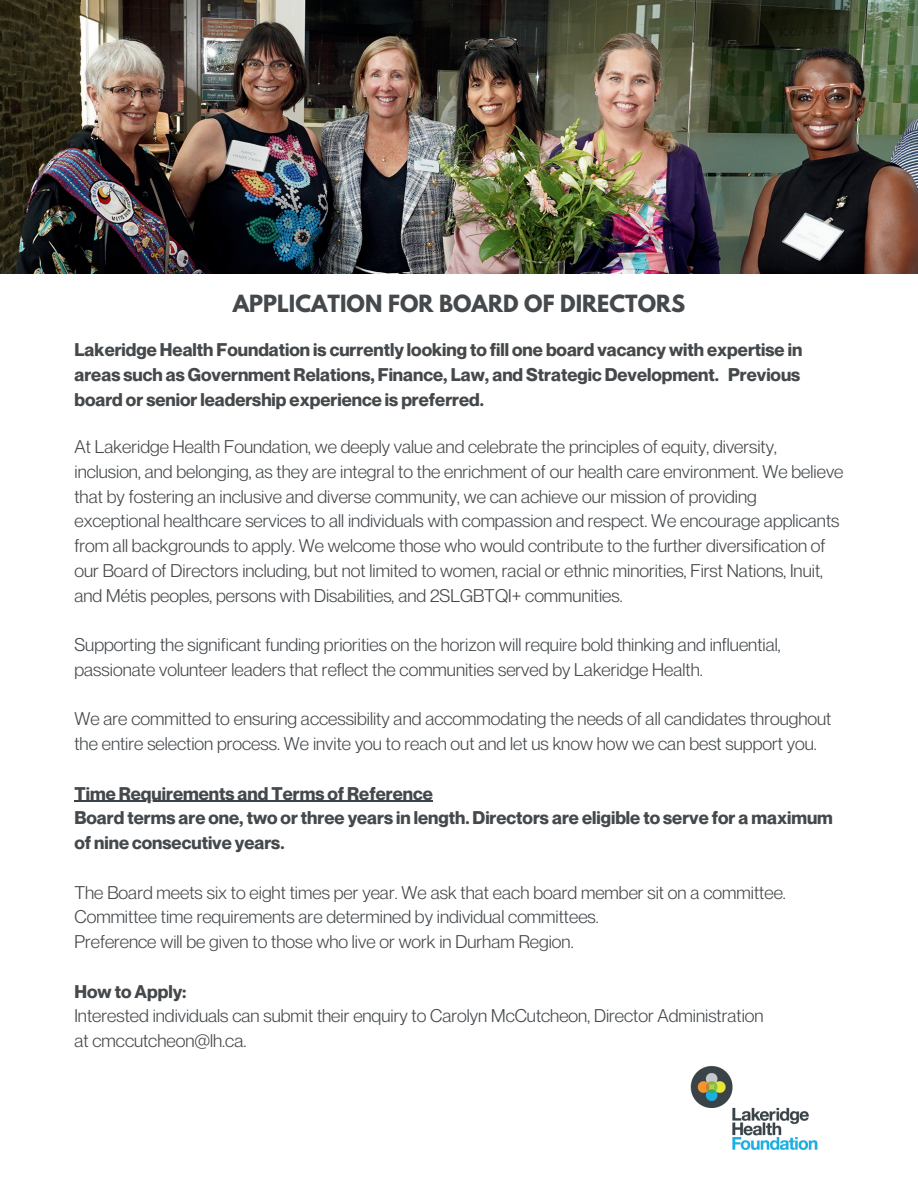
<style>
.page{position:relative;width:918px;height:1188px;background:#fff}
.page>*{position:absolute;margin:0;border:0;box-sizing:border-box;transform-origin:0 0}
.t1{font:700 21px "League Spartan";color:#45494c}
.t2{font:18px/24.8px "Neue Montreal";color:#45494c}
.t3{font:700 18px/24.8px "Neue Montreal";color:#45494c;text-align:justify}
</style>
<div class="page">
<hr style="left:74px;top:801px;width:359px;height:1px;background:#3b4349">
<img style="left:690px;top:1065px;width:128px;height:85px">
<img style="left:0;top:0;width:918px;height:274px">
<p class="t1" style="left:233px;top:287px;width:454px">APPLICATION FOR BOARD OF DIRECTORS</p>
<p class="t3" style="left:74px;top:336px;width:729px">Lakeridge Health Foundation is currently looking to fill one board vacancy with expertise in areas such as Government Relations, Finance, Law, and Strategic Development. Previous board or senior leadership experience is preferred.</p>
<p class="t2" style="left:74px;top:433px;width:771px">At Lakeridge Health Foundation, we deeply value and celebrate the principles of equity, diversity, inclusion, and belonging, as they are integral to the enrichment of our health care environment. We believe that by fostering an inclusive and diverse community, we can achieve our mission of providing exceptional healthcare services to all individuals with compassion and respect. We encourage applicants from all backgrounds to apply. We welcome those who would contribute to the further diversification of our Board of Directors including, but not limited to women, racial or ethnic minorities, First Nations, Inuit, and Métis peoples, persons with Disabilities, and 2SLGBTQI+ communities.</p>
<p class="t2" style="left:74px;top:631px;width:708px">Supporting the significant funding priorities on the horizon will require bold thinking and influential, passionate volunteer leaders that reflect the communities served by Lakeridge Health.</p>
<p class="t2" style="left:74px;top:705px;width:758px">We are committed to ensuring accessibility and accommodating the needs of all candidates throughout the entire selection process. We invite you to reach out and let us know how we can best support you.</p>
<p class="t3" style="left:74px;top:779px;width:760px;text-align:left">Time Requirements and Terms of Reference<br>Board terms are one, two or three years in length. Directors are eligible to serve for a maximum of nine consecutive years.</p>
<p class="t2" style="left:74px;top:878px;width:713px">The Board meets six to eight times per year. We ask that each board member sit on a committee.<br>Committee time requirements are determined by individual committees.<br>Preference will be given to those who live or work in Durham Region.</p>
<p class="t3" style="left:74px;top:977px;width:114px">How to Apply:</p>
<p class="t2" style="left:74px;top:1002px;width:691px">Interested individuals can submit their enquiry to Carolyn McCutcheon, Director Administration at cmccutcheon@lh.ca.</p>
</div>
